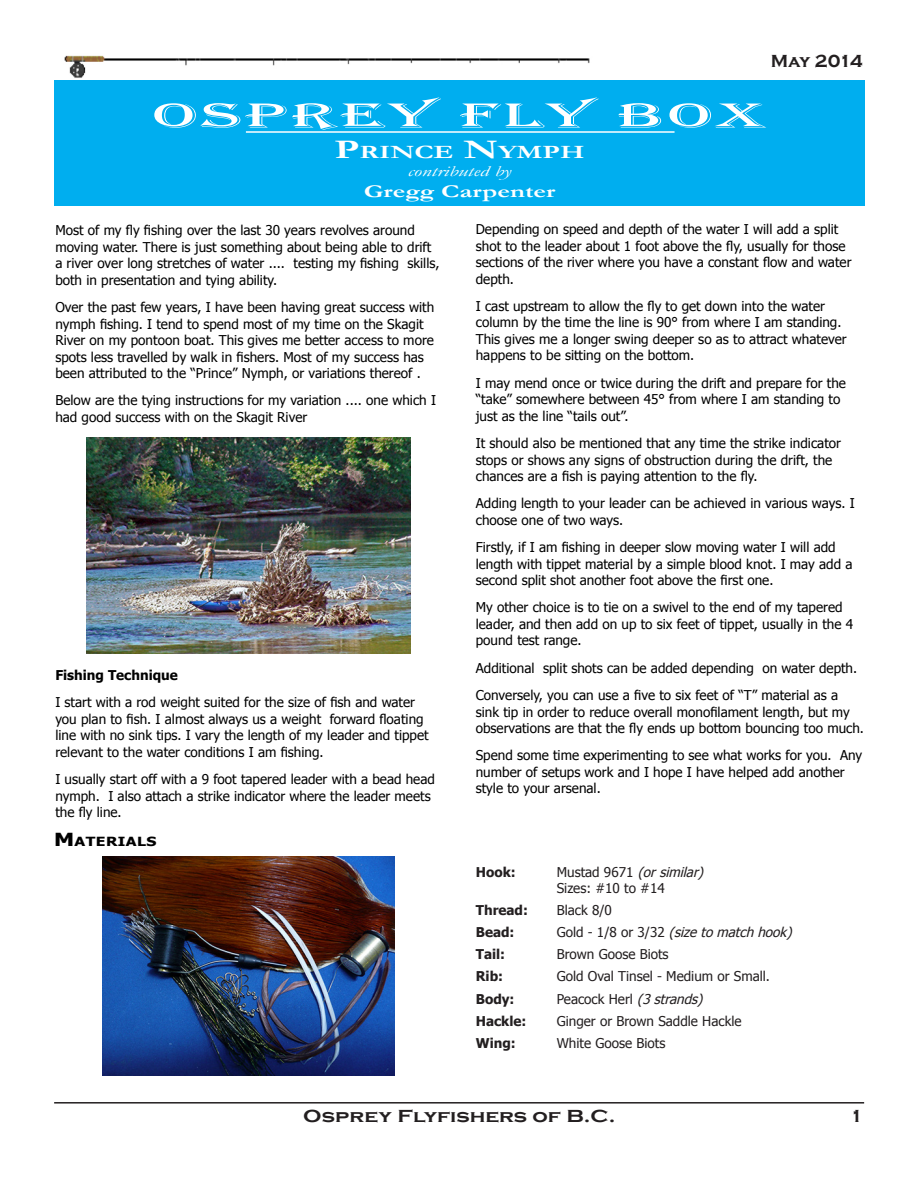
<style>
.page{position:relative;width:918px;height:1188px;background:#fff}
.page>*{position:absolute;margin:0;border:0;box-sizing:border-box;transform-origin:0 0}
.t1{font:36px "Algerian";letter-spacing:.05em;color:#fff;scale:2 1}
.t2{font:700 18.9px "Garamond";color:#fff;scale:1.5 1}
.t3{font:700 18px "Copperplate Gothic";color:#231f20;scale:1.2 1}
.t4{font:700 18px "Garamond";color:#fff;scale:1.5 1}
.t5{font:700 18px "Copperplate Gothic";color:#231f20}
.t6{font:italic 15px "Garamond";color:#fff;scale:1.5 1}
.t7{font:13.5px/16.5px "Tahoma";color:#000}
.t8{font:13.5px/15.5px "Tahoma";color:#231f20}
.t9{font:700 13.5px "Tahoma";color:#231f20}
.t10{font:italic 13.5px "Tahoma";color:#231f20}
.t11{font:700 13.5px "Tahoma";color:#000}
.t12{font:700 12.6px "Tahoma";letter-spacing:.03em;color:#000;scale:1.25 1}
.s1{font-size:27px}
.s2{font-size:18px}
.s3{font-style:italic}
.s4{font-style:normal}
</style>
<div class="page">
<hr style="left:54px;top:1102px;width:810px;height:2px;background:#231f20">
<div style="left:55px;top:80px;width:810px;height:125px;background:#00aeef"></div>
<hr style="left:246px;top:131px;width:429px;height:2px;background:#fff">
<img style="left:64px;top:55px;width:526px;height:23px">
<img style="left:103px;top:856px;width:291px;height:219px">
<img style="left:87px;top:438px;width:324px;height:216px">
<p class="t5" style="left:771px;top:51px;width:93px">May 2014</p>
<p class="t1" style="left:153px;top:96px;width:308px">OSPREY FLY BOX</p>
<p class="t2" style="left:335px;top:139px;width:168px"><span class="s1">P</span>RINCE <span class="s1">N</span>YMPH</p>
<p class="t6" style="left:408px;top:161px;width:71px">contributed by</p>
<p class="t4" style="left:364px;top:179px;width:129px">Gregg Carpenter</p>
<p class="t7" style="left:55px;top:223px;width:386px">Most of my fly fishing over the last 30 years revolves around moving water. There is just something about being able to drift a river over long stretches of water .... testing my fishing skills, both in presentation and tying ability.</p>
<p class="t7" style="left:55px;top:300px;width:380px">Over the past few years, I have been having great success with nymph fishing. I tend to spend most of my time on the Skagit River on my pontoon boat. This gives me better access to more spots less travelled by walk in fishers. Most of my success has been attributed to the “Prince” Nymph, or variations thereof .</p>
<p class="t7" style="left:55px;top:393px;width:382px">Below are the tying instructions for my variation .... one which I had good success with on the Skagit River</p>
<p class="t7" style="left:476px;top:222px;width:377px">Depending on speed and depth of the water I will add a split shot to the leader about 1 foot above the fly, usually for those sections of the river where you have a constant flow and water depth.</p>
<p class="t7" style="left:476px;top:299px;width:372px">I cast upstream to allow the fly to get down into the water column by the time the line is 90° from where I am standing.<br>This gives me a longer swing deeper so as to attract whatever happens to be sitting on the bottom.</p>
<p class="t7" style="left:476px;top:375px;width:372px">I may mend once or twice during the drift and prepare for the “take” somewhere between 45° from where I am standing to just as the line “tails out”.</p>
<p class="t7" style="left:476px;top:436px;width:367px">It should also be mentioned that any time the strike indicator stops or shows any signs of obstruction during the drift, the chances are a fish is paying attention to the fly.</p>
<p class="t7" style="left:476px;top:496px;width:381px">Adding length to your leader can be achieved in various ways. I choose one of two ways.</p>
<p class="t7" style="left:476px;top:540px;width:378px">Firstly, if I am fishing in deeper slow moving water I will add length with tippet material by a simple blood knot. I may add a second split shot another foot above the first one.</p>
<p class="t7" style="left:476px;top:600px;width:379px">My other choice is to tie on a swivel to the end of my tapered leader, and then add on up to six feet of tippet, usually in the 4 pound test range.</p>
<p class="t7" style="left:476px;top:660px;width:383px">Additional split shots can be added depending on water depth.</p>
<p class="t7" style="left:476px;top:688px;width:390px">Conversely, you can use a five to six feet of “T” material as a sink tip in order to reduce overall monofilament length, but my observations are that the fly ends up bottom bouncing too much.</p>
<p class="t7" style="left:476px;top:748px;width:388px">Spend some time experimenting to see what works for you. Any number of setups work and I hope I have helped add another style to your arsenal.</p>
<p class="t11" style="left:55px;top:666px;width:124px">Fishing Technique</p>
<p class="t7" style="left:55px;top:695px;width:375px">I start with a rod weight suited for the size of fish and water you plan to fish. I almost always us a weight forward floating line with no sink tips. I vary the length of my leader and tippet relevant to the water conditions I am fishing.</p>
<p class="t7" style="left:55px;top:772px;width:381px">I usually start off with a 9 foot tapered leader with a bead head nymph. I also attach a strike indicator where the leader meets the fly line.</p>
<p class="t12" style="left:54px;top:833px;width:84px"><span class="s2">M</span>ATERIALS</p>
<p class="t9" style="left:476px;top:863px;width:42px">Hook:</p>
<p class="t8" style="left:557px;top:865px;width:153px">M u sta d 9 6 7 1 <span class="s3">(orsimilar)<br></span>Sizes: #10 to #14</p>
<p class="t9" style="left:476px;top:900px;width:54px">Thread:</p>
<p class="t8" style="left:557px;top:903px;width:57px">Black 8/0</p>
<p class="t9" style="left:476px;top:923px;width:40px">Bead:</p>
<p class="t10" style="left:557px;top:923px;width:241px"><span class="s4">G o l d - 1 / 8 o r 3 / 3 2</span> (sizetomatchhook)</p>
<p class="t9" style="left:476px;top:945px;width:31px">Tail:</p>
<p class="t8" style="left:557px;top:947px;width:113px">Brown Goose Biots</p>
<p class="t9" style="left:476px;top:967px;width:29px">Rib:</p>
<p class="t8" style="left:557px;top:970px;width:215px">Gold Oval Tinsel - Medium or Small.</p>
<p class="t9" style="left:476px;top:989px;width:40px">Body:</p>
<p class="t8" style="left:557px;top:992px;width:152px">Peacock Herl <span class="s3">(3strands)</span></p>
<p class="t9" style="left:476px;top:1011px;width:52px">Hackle:</p>
<p class="t8" style="left:557px;top:1014px;width:186px">Ginger or Brown Saddle Hackle</p>
<p class="t9" style="left:476px;top:1034px;width:41px">Wing:</p>
<p class="t8" style="left:557px;top:1036px;width:110px">White Goose Biots</p>
<p class="t3" style="left:303px;top:1106px;width:262px">Osprey Flyfishers of B.C.</p>
<p class="t5" style="left:850px;top:1106px;width:14px">1</p>
</div>
